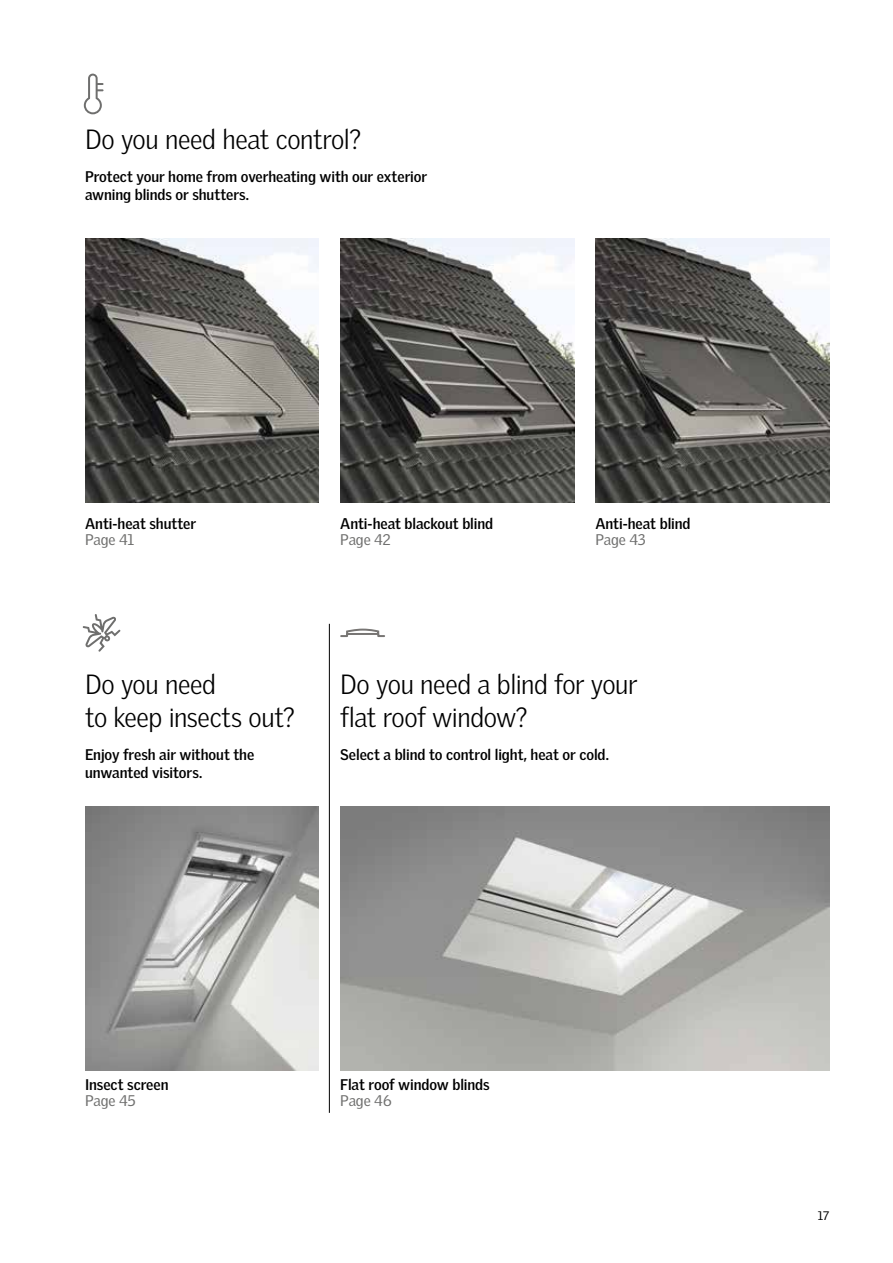
<style>
.page{position:relative;width:893px;height:1263px;background:#fff}
.page>*{position:absolute;margin:0;border:0;box-sizing:border-box;transform-origin:0 0}
.t1{font:300 27px/33px "Velux Gothic";letter-spacing:-.015em;color:#000}
.t2{font:700 15px/18px "Velux Gothic";letter-spacing:-.005em;color:#000}
.t3{font:15px "Velux Gothic";letter-spacing:-.01em;color:#6f6f6e}
.t4{font:12px "Velux Gothic";color:#000}
</style>
<div class="page">
<img style="left:340px;top:238px;width:234px;height:264px">
<img style="left:595px;top:238px;width:234px;height:264px">
<img style="left:85px;top:238px;width:234px;height:264px">
<img style="left:85px;top:806px;width:234px;height:264px">
<img style="left:340px;top:806px;width:489px;height:264px">
<svg style="left:83px;top:614px;width:38px;height:38px"></svg>
<svg style="left:340px;top:628px;width:45px;height:9px"></svg>
<svg style="left:84px;top:74px;width:20px;height:40px"></svg>
<hr style="left:329px;top:624px;width:1px;height:489px;background:#000">
<h1 class="t1" style="left:85px;top:122px;width:278px">Do you need heat control?</h1>
<p class="t2" style="left:85px;top:168px;width:344px">Protect your home from overheating with our exterior awning blinds or shutters.</p>
<p class="t2" style="left:85px;top:514px;width:113px">Anti-heat shutter</p>
<p class="t3" style="left:85px;top:531px;width:51px">Page 41</p>
<p class="t2" style="left:340px;top:514px;width:154px">Anti-heat blackout blind</p>
<p class="t3" style="left:340px;top:531px;width:52px">Page 42</p>
<p class="t2" style="left:595px;top:514px;width:97px">Anti-heat blind</p>
<p class="t3" style="left:595px;top:531px;width:52px">Page 43</p>
<h1 class="t1" style="left:85px;top:667px;width:212px">Do you need<br>to keep insects out?</h1>
<p class="t2" style="left:85px;top:745px;width:171px">Enjoy fresh air without the unwanted visitors.</p>
<h1 class="t1" style="left:340px;top:667px;width:299px">Do you need a blind for your flat roof window?</h1>
<p class="t2" style="left:340px;top:745px;width:270px">Select a blind to control light, heat or cold.</p>
<p class="t2" style="left:85px;top:1075px;width:85px">Insect screen</p>
<p class="t3" style="left:85px;top:1092px;width:52px">Page 45</p>
<p class="t2" style="left:340px;top:1075px;width:151px">Flat roof window blinds</p>
<p class="t3" style="left:340px;top:1092px;width:53px">Page 46</p>
<p class="t4" style="left:818px;top:1209px;width:13px">17</p>
</div>
